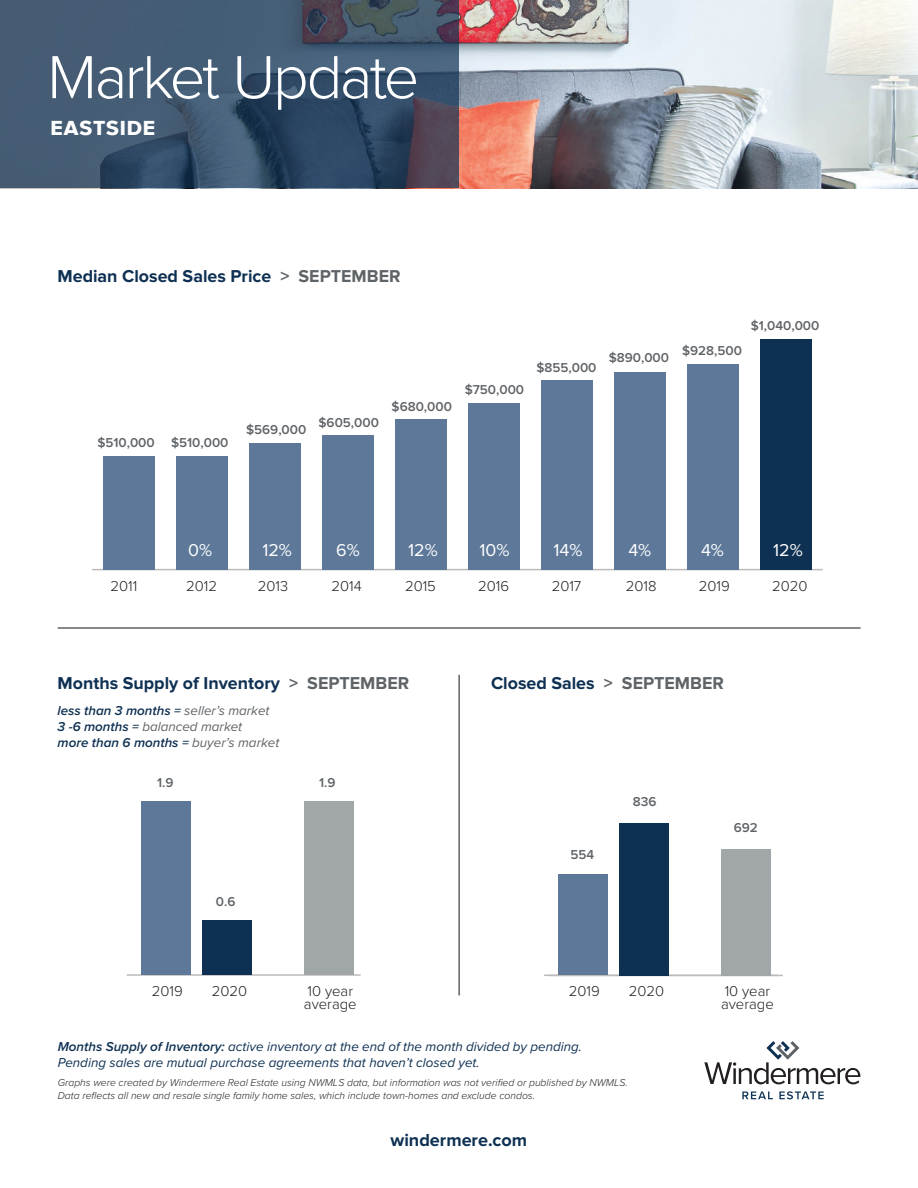
<style>
.page{position:relative;width:918px;height:1188px;background:#fff}
.page>*{position:absolute;margin:0;border:0;box-sizing:border-box;transform-origin:0 0}
.t1{font:300 63px "Proxima Nova";letter-spacing:-.045em;color:#fff}
.t2{font:21px "Proxima Nova Extrabld";letter-spacing:.045em;color:#fff}
.t3{font:700 18px "Proxima Nova";color:#0e3052}
.t4{font:700 17.85px "Proxima Nova";color:#0e3052}
.t5{font:17.85px "Proxima Nova";color:#fff}
.t6{font:300 14.85px/13.4px "Proxima Nova";color:#231f20}
.t7{font:italic 13.35px/16px "Proxima Nova";color:#0e3052}
.t8{font:600 13.35px "Proxima Nova";color:#5e6367}
.t9{font:italic 600 13.35px/16px "Proxima Nova";color:#0e3052}
.t10{font:italic 300 10.35px/12.5px "Proxima Nova";color:#231f20}
.s1{color:#5e6367}
.s2{font-weight:400;color:#5e6367}
.s3{font-weight:600}
</style>
<div class="page">
<img style="left:459px;top:0;width:459px;height:188px">
<svg style="left:0;top:0;width:459px;height:188px;background:#3e546c"></svg>
<hr style="left:92px;top:569px;width:731px;height:1px;background:#bdbbbb">
<div style="left:103px;top:457px;width:51px;height:113px;background:#5d7898"></div>
<div style="left:176px;top:457px;width:51px;height:113px;background:#5d7898"></div>
<div style="left:249px;top:444px;width:51px;height:126px;background:#5d7898"></div>
<div style="left:322px;top:436px;width:51px;height:134px;background:#5d7898"></div>
<div style="left:395px;top:419px;width:51px;height:151px;background:#5d7898"></div>
<div style="left:468px;top:403px;width:51px;height:167px;background:#5d7898"></div>
<div style="left:541px;top:380px;width:52px;height:190px;background:#5d7898"></div>
<div style="left:614px;top:372px;width:52px;height:198px;background:#5d7898"></div>
<div style="left:688px;top:364px;width:51px;height:206px;background:#5d7898"></div>
<div style="left:761px;top:339px;width:51px;height:231px;background:#0e3052"></div>
<hr style="left:458px;top:675px;width:2px;height:320px;background:#5e6367">
<hr style="left:58px;top:627px;width:803px;height:2px;background:#5e6367">
<hr style="left:127px;top:974px;width:234px;height:2px;background:#bdbbbb">
<div style="left:141px;top:802px;width:49px;height:173px;background:#5d7898"></div>
<div style="left:203px;top:920px;width:49px;height:55px;background:#0e3052"></div>
<div style="left:305px;top:802px;width:49px;height:173px;background:#a1a6a9"></div>
<hr style="left:549px;top:975px;width:234px;height:1px;background:#bdbbbb">
<hr style="left:544px;top:975px;width:234px;height:1px;background:#bdbbbb">
<div style="left:558px;top:874px;width:49px;height:101px;background:#5d7898"></div>
<div style="left:620px;top:823px;width:49px;height:152px;background:#0e3052"></div>
<div style="left:722px;top:849px;width:49px;height:126px;background:#a1a6a9"></div>
<svg style="left:742px;top:1091px;width:31px;height:8px"></svg>
<svg style="left:779px;top:1091px;width:45px;height:8px"></svg>
<svg style="left:704px;top:1041px;width:156px;height:43px"></svg>
<h1 class="t1" style="left:47px;top:30px;width:374px">Market Update</h1>
<h2 class="t2" style="left:51px;top:108px;width:106px">EASTSIDE</h2>
<h2 class="t2" style="left:50px;top:112px;width:106px">EASTSIDE</h2>
<h3 class="t4" style="left:58px;top:265px;width:345px">Median Closed Sales Price <span class="s1">&gt; SEPTEMBER</span></h3>
<p class="t8" style="left:97px;top:433px;width:59px">$510,000</p>
<p class="t8" style="left:171px;top:433px;width:59px">$510,000</p>
<p class="t8" style="left:246px;top:420px;width:62px">$569,000</p>
<p class="t8" style="left:319px;top:413px;width:62px">$605,000</p>
<p class="t8" style="left:392px;top:397px;width:62px">$680,000</p>
<p class="t8" style="left:465px;top:379px;width:61px">$750,000</p>
<p class="t8" style="left:536px;top:358px;width:62px">$855,000</p>
<p class="t8" style="left:609px;top:348px;width:62px">$890,000</p>
<p class="t8" style="left:682px;top:341px;width:61px">$928,500</p>
<p class="t8" style="left:751px;top:315px;width:70px">$1,040,000</p>
<h3 class="t5" style="left:188px;top:536px;width:25px">0%</h3>
<h3 class="t5" style="left:262px;top:536px;width:31px">12%</h3>
<h3 class="t5" style="left:336px;top:536px;width:25px">6%</h3>
<h3 class="t5" style="left:408px;top:536px;width:31px">12%</h3>
<h3 class="t5" style="left:480px;top:536px;width:32px">10%</h3>
<h3 class="t5" style="left:553px;top:536px;width:31px">14%</h3>
<h3 class="t5" style="left:628px;top:536px;width:24px">4%</h3>
<h3 class="t5" style="left:701px;top:536px;width:24px">4%</h3>
<h3 class="t5" style="left:773px;top:536px;width:31px">12%</h3>
<h3 class="t6" style="left:111px;top:578px;width:28px">2011</h3>
<h3 class="t6" style="left:186px;top:578px;width:32px">2012</h3>
<h3 class="t6" style="left:258px;top:578px;width:32px">2013</h3>
<h3 class="t6" style="left:332px;top:578px;width:32px">2014</h3>
<h3 class="t6" style="left:405px;top:578px;width:32px">2015</h3>
<h3 class="t6" style="left:478px;top:578px;width:32px">2016</h3>
<h3 class="t6" style="left:552px;top:578px;width:31px">2017</h3>
<h3 class="t6" style="left:626px;top:578px;width:32px">2018</h3>
<h3 class="t6" style="left:699px;top:578px;width:32px">2019</h3>
<h3 class="t6" style="left:772px;top:578px;width:37px">2020</h3>
<h3 class="t4" style="left:58px;top:673px;width:353px">Months Supply of Inventory <span class="s1">&gt; SEPTEMBER</span></h3>
<h3 class="t4" style="left:491px;top:673px;width:234px">Closed Sales <span class="s1">&gt; SEPTEMBER</span></h3>
<p class="t9" style="left:58px;top:702px;width:223px">less than 3 months = <span class="s2">seller’s market<br></span>3 -6 months = <span class="s2">balanced market<br></span>more than 6 months = <span class="s2">buyer’s market</span></p>
<p class="t8" style="left:157px;top:772px;width:18px">1.9</p>
<p class="t8" style="left:319px;top:772px;width:18px">1.9</p>
<p class="t8" style="left:633px;top:792px;width:25px">836</p>
<p class="t8" style="left:734px;top:818px;width:26px">692</p>
<p class="t8" style="left:570px;top:845px;width:25px">554</p>
<p class="t8" style="left:216px;top:891px;width:21px">0.6</p>
<h3 class="t6" style="left:152px;top:984px;width:32px">2019</h3>
<h3 class="t6" style="left:212px;top:984px;width:37px">2020</h3>
<h3 class="t6" style="left:304px;top:984px;width:54px">10 year average</h3>
<h3 class="t6" style="left:569px;top:983px;width:32px">2019</h3>
<h3 class="t6" style="left:629px;top:983px;width:37px">2020</h3>
<h3 class="t6" style="left:721px;top:983px;width:54px">10 year average</h3>
<p class="t7" style="left:58px;top:1037px;width:526px"><span class="s3">Months Supply of Inventory:</span> active inventory at the end of the month divided by pending.<br>Pending sales are mutual purchase agreements that haven’t closed yet.</p>
<p class="t10" style="left:58px;top:1076px;width:572px">Graphs were created by Windermere Real Estate using NWMLS data, but information was not verified or published by NWMLS.<br>Data reflects all new and resale single family home sales, which include town-homes and exclude condos.</p>
<h3 class="t3" style="left:391px;top:1129px;width:138px">windermere.com</h3>
</div>
